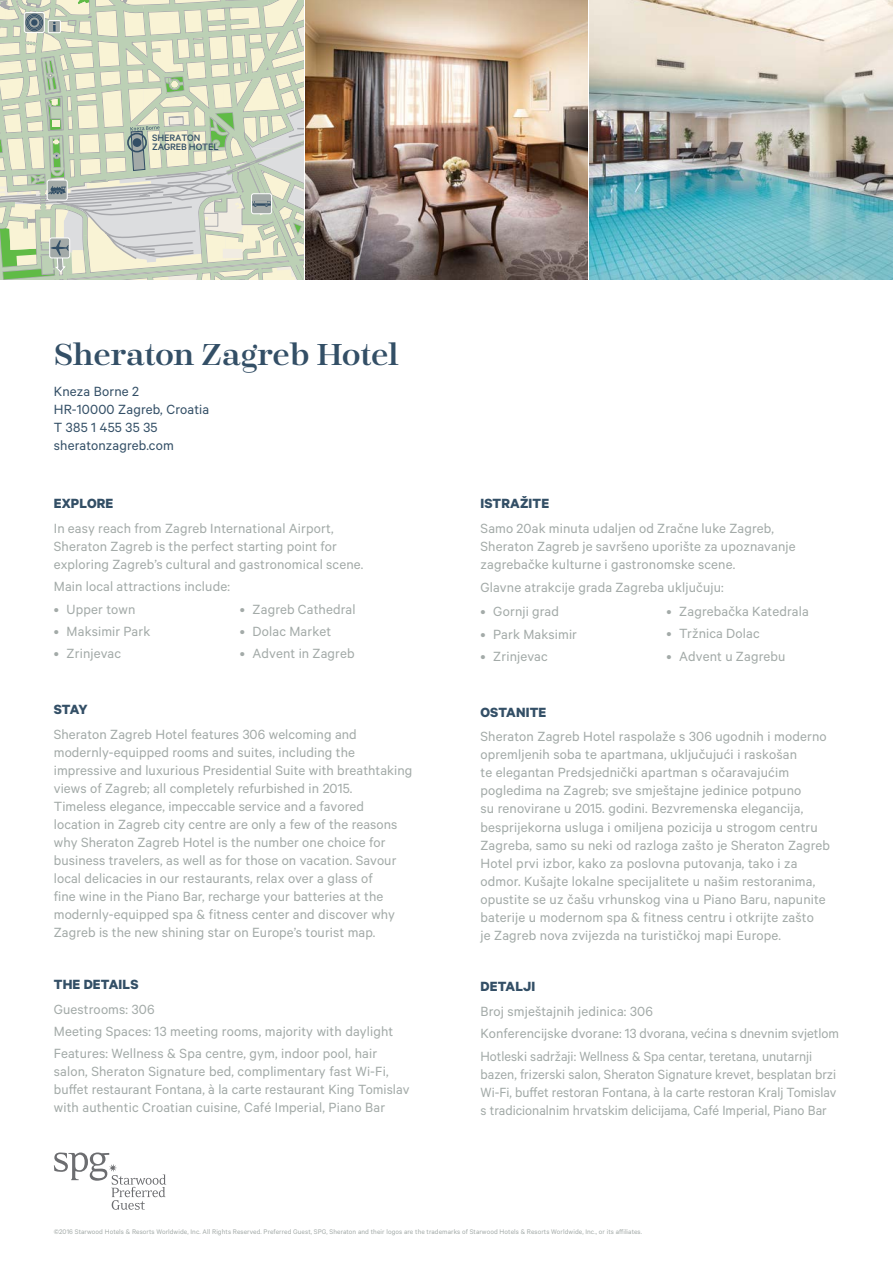
<style>
.page{position:relative;width:893px;height:1263px;background:#fff}
.page>*{position:absolute;margin:0;border:0;box-sizing:border-box;transform-origin:0 0}
.t1{font:30px "Encorpada Sheraton";letter-spacing:-.005em;color:#334f66}
.t2{font:15px/18px "Calibre";letter-spacing:.01em;color:#a3aaa8}
.t3{font:15px/18px "Calibre";letter-spacing:.01em;color:#334f66}
.t4{font:700 15px "Calibre";letter-spacing:.01em;color:#334f66}
.t5{font:500 10.5px/9.4px "Calibre";letter-spacing:-.01em;color:#334f66}
.t6{font:7.5px "Calibre";letter-spacing:.01em;color:#a3aaa8}
</style>
<div class="page">
<img style="left:590px;top:0;width:303px;height:279px">
<img style="left:305px;top:0;width:282px;height:279px">
<svg style="left:0;top:0;width:303px;height:280px;background:#d0d7c1"></svg>
<svg style="left:54px;top:1152px;width:112px;height:58px"></svg>
<div style="left:127px;top:133px;width:20px;height:19px;border:2px solid #334f66;border-radius:50%"></div>
<div style="left:133px;top:138px;width:8px;height:9px;background:#334f66;border-radius:50%"></div>
<p class="t5" style="left:152px;top:132px;width:68px">SHERATON<br>ZAGREB HOTEL</p>
<h1 class="t1" style="left:54px;top:334px;width:346px">Sheraton Zagreb Hotel</h1>
<p class="t3" style="left:54px;top:382px;width:157px">Kneza Borne 2<br>HR-10000 Zagreb, Croatia<br>T 385 1 455 35 35 sheratonzagreb.com</p>
<p class="t4" style="left:54px;top:495px;width:43px">EXPLORE</p>
<p class="t2" style="left:54px;top:519px;width:311px">In easy reach from Zagreb International Airport,<br>Sheraton Zagreb is the perfect starting point for exploring Zagreb’s cultural and gastronomical scene.</p>
<p class="t2" style="left:54px;top:577px;width:178px">Main local attractions include:</p>
<p class="t2" style="left:54px;top:599px;width:83px">• Upper town</p>
<p class="t2" style="left:54px;top:622px;width:98px">• Maksimir Park</p>
<p class="t2" style="left:54px;top:644px;width:69px">• Zrinjevac</p>
<p class="t2" style="left:240px;top:599px;width:117px">• Zagreb Cathedral</p>
<p class="t2" style="left:240px;top:622px;width:93px">• Dolac Market</p>
<p class="t2" style="left:240px;top:644px;width:116px">• Advent in Zagreb</p>
<p class="t4" style="left:54px;top:700px;width:10px">STAY</p>
<p class="t2" style="left:54px;top:725px;width:360px">Sheraton Zagreb Hotel features 306 welcoming and modernly-equipped rooms and suites, including the impressive and luxurious Presidential Suite with breathtaking views of Zagreb; all completely refurbished in 2015.<br>Timeless elegance, impeccable service and a favored location in Zagreb city centre are only a few of the reasons why Sheraton Zagreb Hotel is the number one choice for business travelers, as well as for those on vacation. Savour local delicacies in our restaurants, relax over a glass of<br>fine wine in the Piano Bar, recharge your batteries at the modernly-equipped spa &amp; fitness center and discover why Zagreb is the new shining star on Europe’s tourist map.</p>
<p class="t4" style="left:54px;top:975px;width:86px">TH E DETAILS</p>
<p class="t2" style="left:54px;top:997px;width:341px;line-height:22.2px">Guestrooms: 306<br>Meeting Spaces: 13 meeting rooms, majority with daylight<br>Features: Wellness &amp; Spa centre, gym, indoor pool, hair</p>
<p class="t2" style="left:54px;top:1062px;width:357px">salon, Sheraton Signature bed, complimentary fast Wi-Fi, buffet restaurant Fontana, à la carte restaurant King Tomislav with authentic Croatian cuisine, Café Imperial, Piano Bar</p>
<p class="t4" style="left:480px;top:495px;width:9px">ISTRA</p>
<p class="t4" style="left:520px;top:495px;width:17px">ŽITE</p>
<p class="t2" style="left:480px;top:519px;width:317px">Samo 20ak minuta udaljen od Zračne luke Zagreb,<br>Sheraton Zagreb je savršeno uporište za upoznavanje zagrebačke kulturne i gastronomske scene.</p>
<p class="t2" style="left:480px;top:577px;width:245px">Glavne atrakcije grada Zagreba uključuju:</p>
<p class="t2" style="left:480px;top:602px;width:80px">• Gornji grad</p>
<p class="t2" style="left:480px;top:624px;width:98px">• Park Maksimir</p>
<p class="t2" style="left:480px;top:646px;width:69px">• Zrinjevac</p>
<p class="t2" style="left:667px;top:602px;width:144px">• Zagrebačka Katedrala</p>
<p class="t2" style="left:667px;top:624px;width:95px">• Tržnica Dolac</p>
<p class="t2" style="left:667px;top:646px;width:120px">• Advent u Zagrebu</p>
<p class="t4" style="left:480px;top:703px;width:10px">OSTANITE</p>
<p class="t2" style="left:480px;top:727px;width:351px">Sheraton Zagreb Hotel raspolaže s 306 ugodnih i moderno opremljenih soba te apartmana, uključujući i raskošan<br>te elegantan Predsjednički apartman s očaravajućim pogledima na Zagreb; sve smještajne jedinice potpuno<br>su renovirane u 2015. godini. Bezvremenska elegancija, besprijekorna usluga i omiljena pozicija u strogom centru Zagreba, samo su neki od razloga zašto je Sheraton Zagreb Hotel prvi izbor, kako za poslovna putovanja, tako i za odmor. Kušajte lokalne specijalitete u našim restoranima, opustite se uz čašu vrhunskog vina u Piano Baru, napunite baterije u modernom spa &amp; fitness centru i otkrijte zašto<br>je Zagreb nova zvijezda na turističkoj mapi Europe.</p>
<p class="t4" style="left:480px;top:977px;width:10px">DETA</p>
<p class="t4" style="left:515px;top:977px;width:20px">LJI</p>
<p class="t2" style="left:480px;top:1000px;width:360px;line-height:22.2px">Broj smještajnih jedinica: 306<br>Konferencijske dvorane: 13 dvorana, većina s dnevnim svjetlom<br>Hotleski sadržaji: Wellness &amp; Spa centar, teretana, unutarnji</p>
<p class="t2" style="left:480px;top:1064px;width:357px;text-align:justify">bazen, frizerski salon, Sheraton Signature krevet, besplatan brzi Wi-Fi, buffet restoran Fontana, à la carte restoran Kralj Tomislav s tradicionalnim hrvatskim delicijama, Café Imperial, Piano Bar</p>
<p class="t6" style="left:54px;top:1227px;width:590px">©2016 Starwood Hotels &amp; Resorts Worldwide, Inc. All Rights Reserved. Preferred Guest, SPG, Sheraton and their logos are the trademarks of Starwood Hotels &amp; Resorts Worldwide, Inc., or its affiliates.</p>
</div>
